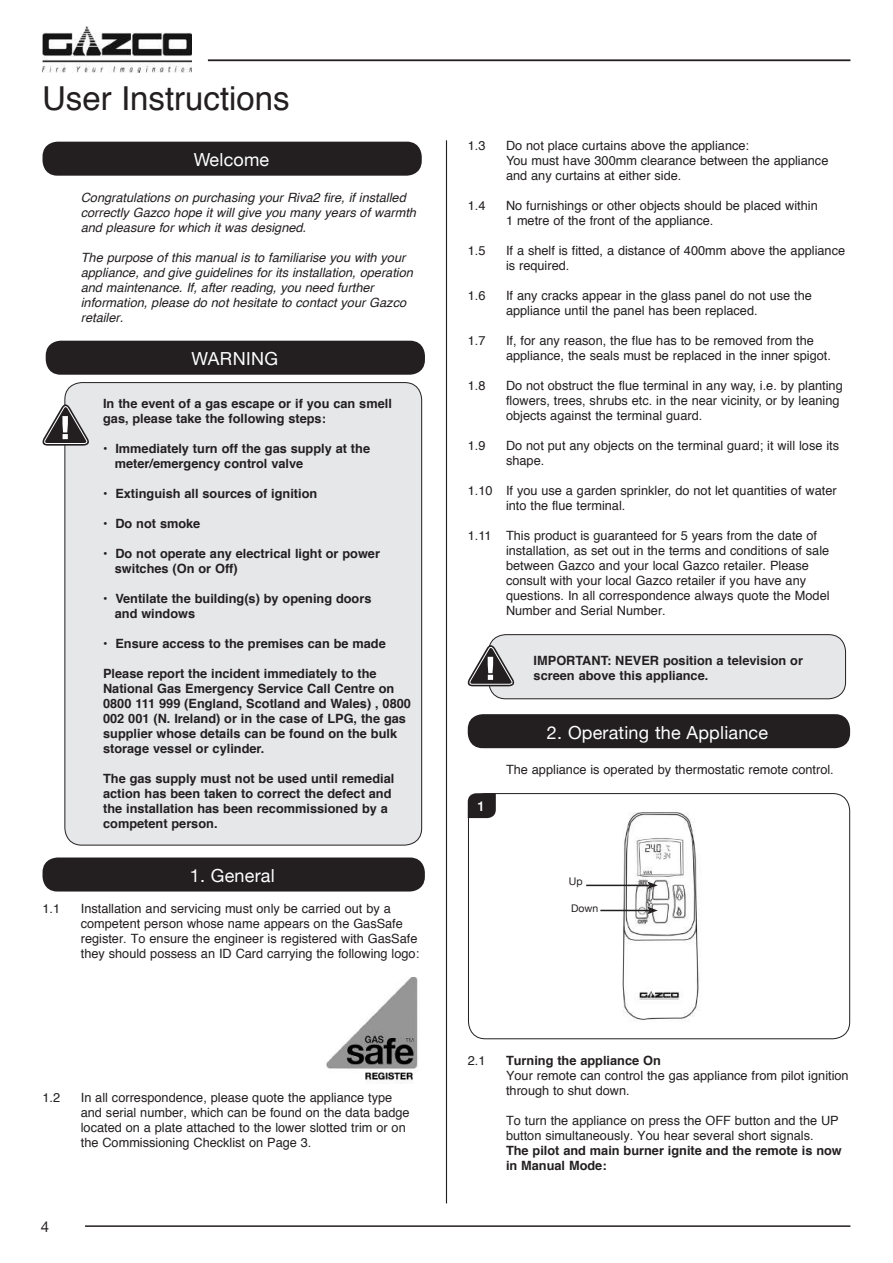
<style>
.page{position:relative;width:893px;height:1263px;background:#fff}
.page>*{position:absolute;margin:0;border:0;box-sizing:border-box;transform-origin:0 0}
.t1{font:33px "Helvetica";color:#231f20}
.t2{font:18px "Helvetica Neue";letter-spacing:.01em;color:#fff}
.t3{font:15px "Helvetica Neue";color:#231f20}
.t4{font:500 13.5px "Helvetica Neue";color:#fff}
.t5{font:12.75px/15px "Helvetica";color:#231f20}
.t6{font:700 12.75px/15px "Helvetica";color:#231f20}
.t7{font:italic 12.75px/15px "Helvetica";color:#231f20}
.t8{font:10.5px "Helvetica Neue";color:#231f20}
</style>
<div class="page">
<hr style="left:85px;top:1225px;width:765px;height:2px;background:#231f20">
<hr style="left:446px;top:140px;width:1px;height:1063px;background:#231f20">
<hr style="left:208px;top:59px;width:642px;height:2px;background:#231f20">
<img style="left:42px;top:27px;width:149px;height:45px">
<div style="left:43px;top:142px;width:379px;height:34px;background:#231f20;border-radius:15px"></div>
<div style="left:65px;top:383px;width:357px;height:462px;background:#e6e7e9;border-radius:17px"></div>
<div style="left:46px;top:341px;width:379px;height:34px;background:#231f20;border-radius:15px"></div>
<svg style="left:42px;top:400px;width:47px;height:46px"></svg>
<div style="left:43px;top:857px;width:382px;height:34px;background:#231f20;border-radius:15px"></div>
<img style="left:326px;top:977px;width:92px;height:107px">
<div style="left:489px;top:635px;width:356px;height:64px;background:#e6e7e9;border-radius:17px"></div>
<div style="left:488px;top:634px;width:358px;height:65px;border:1px solid #231f20;border-radius:17px"></div>
<svg style="left:467px;top:641px;width:48px;height:45px"></svg>
<div style="left:468px;top:714px;width:382px;height:34px;background:#231f20;border-radius:15px"></div>
<img style="left:605px;top:812px;width:95px;height:208px">
<div style="left:468px;top:793px;width:382px;height:246px;border:1px solid #231f20;border-radius:17px"></div>
<hr style="left:586px;top:885px;width:64px;height:1px;background:#231f20">
<svg style="left:647px;top:881px;width:11px;height:8px"></svg>
<hr style="left:600px;top:910px;width:50px;height:1px;background:#231f20">
<svg style="left:647px;top:907px;width:11px;height:7px"></svg>
<svg style="left:468px;top:793px;width:28px;height:25px"></svg>
<h1 class="t1" style="left:42px;top:73px;width:249px">User Instructions</h1>
<h2 class="t2" style="left:194px;top:147px;width:77px">Welcome</h2>
<p class="t7" style="left:81px;top:190px;width:337px">Congratulations on purchasing your Riva2 fire, if installed correctly Gazco hope it will give you many years of warmth and pleasure for which it was designed.</p>
<p class="t7" style="left:81px;top:250px;width:334px">The purpose of this manual is to familiarise you with your appliance, and give guidelines for its installation, operation and maintenance. If, after reading, you need further information, please do not hesitate to contact your Gazco retailer.</p>
<h2 class="t2" style="left:191px;top:346px;width:88px">WARNING</h2>
<p class="t6" style="left:103px;top:396px;width:290px">In the event of a gas escape or if you can smell gas, please take the following steps:</p>
<p class="t6" style="left:115px;top:441px;width:257px;text-indent:-12px">• Immediately turn off the gas supply at the meter/emergency control valve</p>
<p class="t6" style="left:103px;top:486px;width:216px">• Extinguish all sources of ignition</p>
<p class="t6" style="left:103px;top:516px;width:99px">• Do not smoke</p>
<p class="t6" style="left:115px;top:546px;width:267px;text-indent:-12px">• Do not operate any electrical light or power switches (On or Off)</p>
<p class="t6" style="left:115px;top:591px;width:258px;text-indent:-12px">• Ventilate the building(s) by opening doors and windows</p>
<p class="t6" style="left:103px;top:636px;width:284px">• Ensure access to the premises can be made</p>
<p class="t6" style="left:103px;top:666px;width:309px">Please report the incident immediately to the National Gas Emergency Service Call Centre on 0800 111 999 (England, Scotland and Wales) , 0800<br>002 001 (N. Ireland) or in the case of LPG, the gas supplier whose details can be found on the bulk storage vessel or cylinder.</p>
<p class="t6" style="left:103px;top:771px;width:293px">The gas supply must not be used until remedial action has been taken to correct the defect and the installation has been recommissioned by a competent person.</p>
<h2 class="t2" style="left:190px;top:863px;width:86px">1. General</h2>
<p class="t5" style="left:43px;top:901px;width:19px">1.1</p>
<p class="t5" style="left:81px;top:901px;width:340px">Installation and servicing must only be carried out by a competent person whose name appears on the GasSafe register. To ensure the engineer is registered with GasSafe they should possess an ID Card carrying the following logo:</p>
<p class="t5" style="left:43px;top:1090px;width:19px">1.2</p>
<p class="t5" style="left:81px;top:1090px;width:330px">In all correspondence, please quote the appliance type and serial number, which can be found on the data badge located on a plate attached to the lower slotted trim or on the Commissioning Checklist on Page 3.</p>
<p class="t3" style="left:41px;top:1216px;width:10px">4</p>
<p class="t5" style="left:468px;top:139px;width:19px">1.3</p>
<p class="t5" style="left:506px;top:139px;width:324px">Do not place curtains above the appliance:<br>You must have 300mm clearance between the appliance and any curtains at either side.</p>
<p class="t5" style="left:468px;top:199px;width:19px">1.4</p>
<p class="t5" style="left:506px;top:199px;width:313px">No furnishings or other objects should be placed within<br>1 metre of the front of the appliance.</p>
<p class="t5" style="left:468px;top:244px;width:19px">1.5</p>
<p class="t5" style="left:506px;top:244px;width:341px">If a shelf is fitted, a distance of 400mm above the appliance is required.</p>
<p class="t5" style="left:468px;top:289px;width:19px">1.6</p>
<p class="t5" style="left:506px;top:289px;width:307px">If any cracks appear in the glass panel do not use the appliance until the panel has been replaced.</p>
<p class="t5" style="left:468px;top:334px;width:19px">1.7</p>
<p class="t5" style="left:506px;top:334px;width:326px">If, for any reason, the flue has to be removed from the appliance, the seals must be replaced in the inner spigot.</p>
<p class="t5" style="left:468px;top:379px;width:19px">1.8</p>
<p class="t5" style="left:506px;top:379px;width:338px">Do not obstruct the flue terminal in any way, i.e. by planting flowers, trees, shrubs etc. in the near vicinity, or by leaning objects against the terminal guard.</p>
<p class="t5" style="left:468px;top:439px;width:19px">1.9</p>
<p class="t5" style="left:506px;top:439px;width:335px">Do not put any objects on the terminal guard; it will lose its shape.</p>
<p class="t5" style="left:506px;top:484px;width:332px;text-indent:-38px">1.10 If you use a garden sprinkler, do not let quantities of water into the flue terminal.</p>
<p class="t5" style="left:506px;top:529px;width:325px;text-indent:-38px">1.11 This product is guaranteed for 5 years from the date of installation, as set out in the terms and conditions of sale between Gazco and your local Gazco retailer. Please consult with your local Gazco retailer if you have any questions. In all correspondence always quote the Model Number and Serial Number.</p>
<p class="t6" style="left:534px;top:654px;width:271px">IMPORTANT: NEVER position a television or screen above this appliance.</p>
<p class="t4" style="left:477px;top:795px;width:9px">1</p>
<h2 class="t2" style="left:547px;top:719px;width:223px">2. Operating the Appliance</h2>
<p class="t5" style="left:506px;top:762px;width:329px">The appliance is operated by thermostatic remote control.</p>
<p class="t8" style="left:569px;top:874px;width:15px">Up</p>
<p class="t8" style="left:571px;top:901px;width:29px">Down</p>
<p class="t5" style="left:468px;top:1053px;width:19px">2.1</p>
<p class="t6" style="left:506px;top:1053px;width:156px">Turning the appliance On</p>
<p class="t5" style="left:506px;top:1068px;width:344px">Your remote can control the gas appliance from pilot ignition through to shut down.</p>
<p class="t5" style="left:506px;top:1113px;width:334px">To turn the appliance on press the OFF button and the UP button simultaneously. You hear several short signals.</p>
<p class="t6" style="left:506px;top:1143px;width:337px">The pilot and main burner ignite and the remote is now in Manual Mode:</p>
</div>
